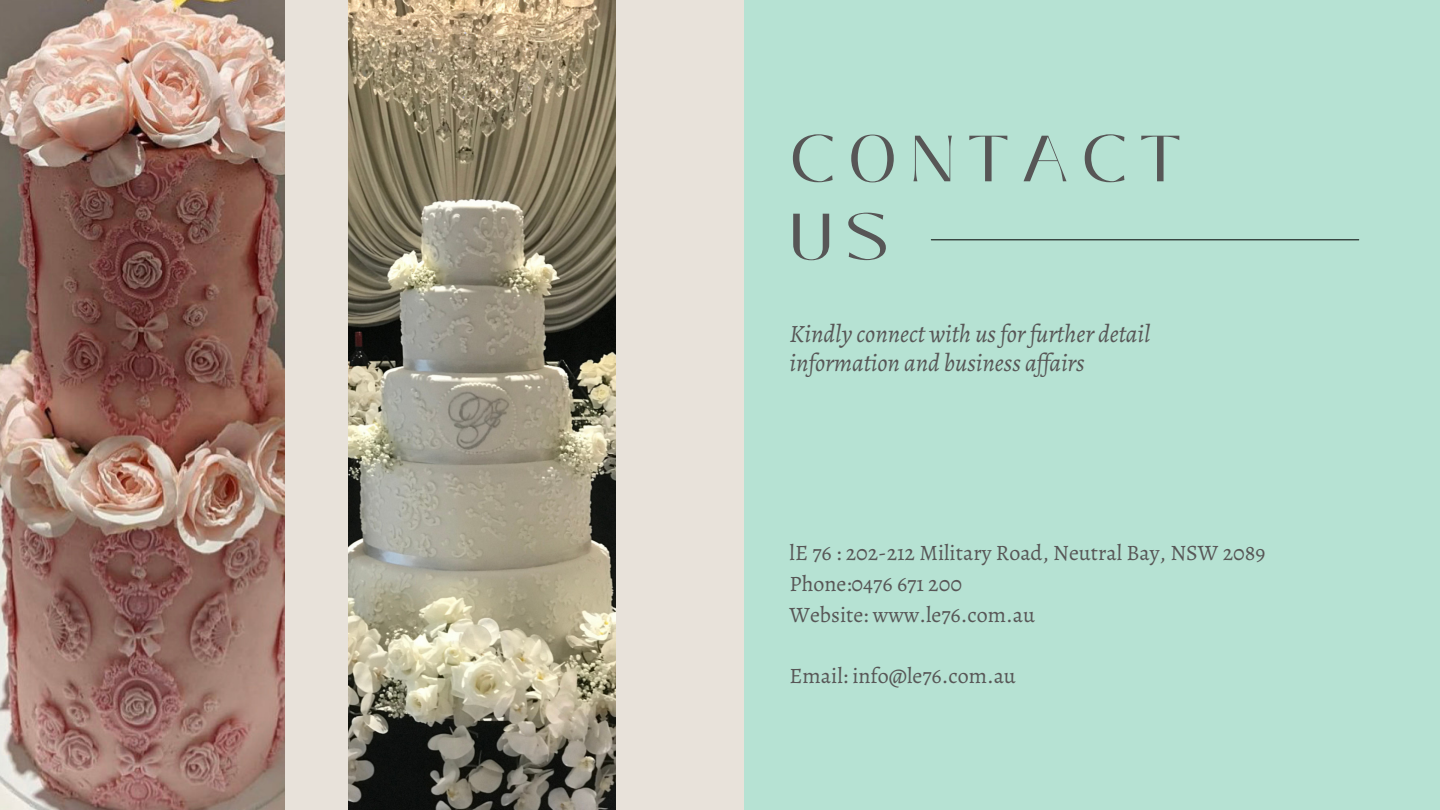
<style>
.page{position:relative;width:1440px;height:810px;background:#b6e2d3}
.page>*{position:absolute;margin:0;border:0;box-sizing:border-box;transform-origin:0 0}
.t1{font:65px "Black Mango";letter-spacing:.2em;color:#575656}
.t2{font:italic 25px/29.2px "Alegreya";color:#575656}
.t3{font:22px "Alegreya";color:#575656}
</style>
<div class="page">
<div style="left:0;top:0;width:743px;height:810px;background:#e8e2da"></div>
<hr style="left:931px;top:239px;width:428px;height:1px;background:#000">
<img style="left:0;top:0;width:284px;height:810px">
<img style="left:348px;top:0;width:267px;height:810px">
<p class="t1" style="left:790px;top:110px;width:392px">CONTACT</p>
<p class="t1" style="left:790px;top:188px;width:101px">US</p>
<p class="t2" style="left:790px;top:319px;width:362px">Kindly connect with usforfurther detail information and business af airs</p>
<p class="t3" style="left:790px;top:538px;width:478px">lE 76 : 202-212 Military Road, Neutral Bay, NSW 2089</p>
<p class="t3" style="left:790px;top:569px;width:174px">Phone:0476 671 200</p>
<p class="t3" style="left:790px;top:600px;width:247px">Website: www.le76.com.au</p>
<p class="t3" style="left:790px;top:661px;width:228px">Email: info@le76.com.au</p>
</div>
